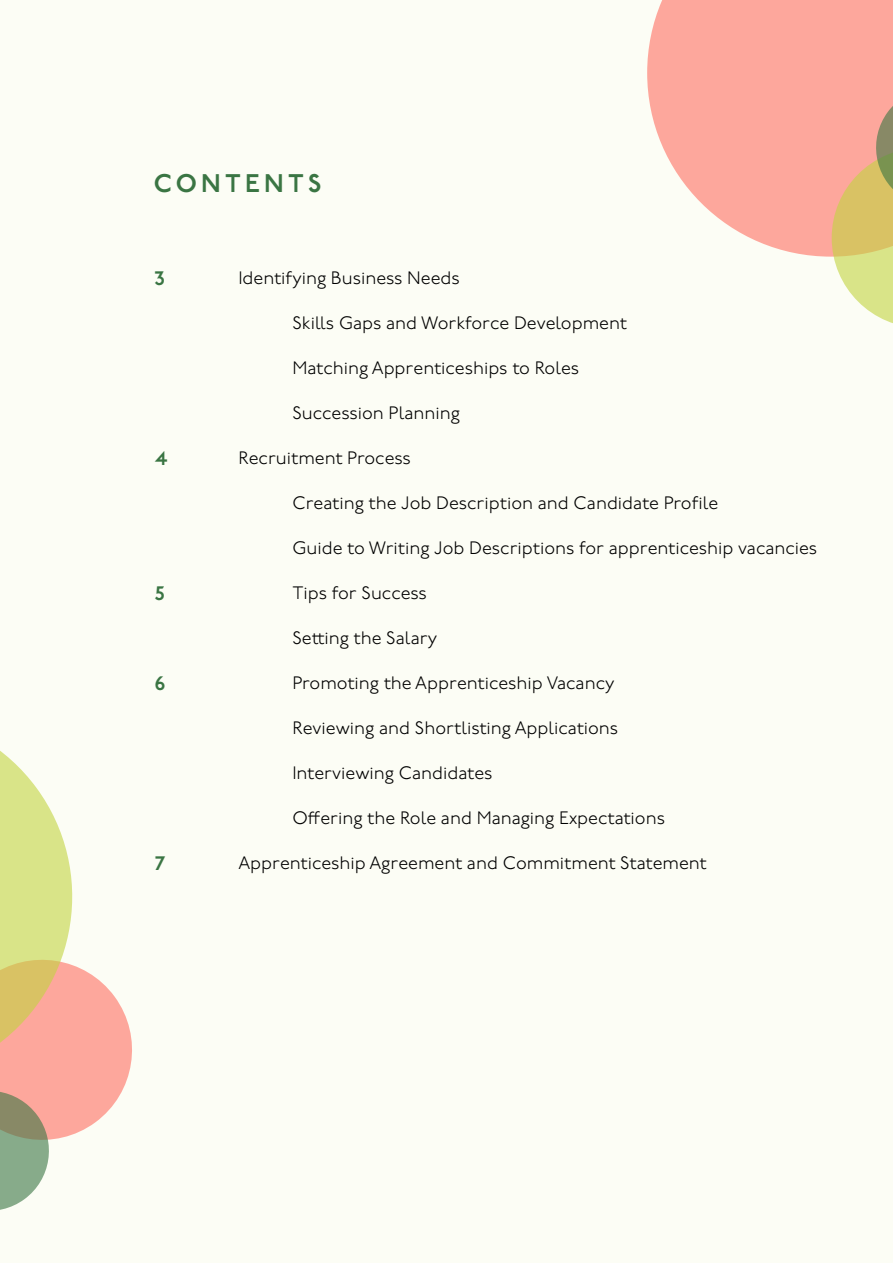
<style>
.page{position:relative;width:893px;height:1263px;background:#fcfdf5}
.page>*{position:absolute;margin:0;border:0;box-sizing:border-box;transform-origin:0 0}
.t1{font:600 25.5px "P22 Underground";letter-spacing:.165em;color:#3a7543}
.t2{font:600 19.5px "P22 Underground";color:#3a7543}
.t3{font:300 18px "P22 Underground";color:#000}
</style>
<div class="page">
<svg style="left:647px;top:0;width:246px;height:257px;background:#fcb3a9"></svg>
<svg style="left:832px;top:80px;width:61px;height:243px;background:#e3c18b"></svg>
<svg style="left:0;top:751px;width:132px;height:459px"></svg>
<h1 class="t1" style="left:154px;top:169px;width:169px">CONTENTS</h1>
<p class="t2" style="left:155px;top:267px;width:12px">3</p>
<p class="t2" style="left:155px;top:447px;width:14px">4</p>
<p class="t2" style="left:155px;top:582px;width:11px">5</p>
<p class="t2" style="left:155px;top:672px;width:12px">6</p>
<p class="t2" style="left:155px;top:852px;width:12px">7</p>
<p class="t3" style="left:238px;top:267px;width:223px">Identifying Business Needs</p>
<p class="t3" style="left:292px;top:312px;width:336px">Skills Gaps and Workforce Development</p>
<p class="t3" style="left:292px;top:357px;width:288px">Matching Apprenticeships to Roles</p>
<p class="t3" style="left:292px;top:402px;width:169px">Succession Planning</p>
<p class="t3" style="left:238px;top:447px;width:174px">Recruitment Process</p>
<p class="t3" style="left:292px;top:492px;width:428px">Creating the Job Description and Candidate Profile</p>
<p class="t3" style="left:292px;top:537px;width:526px">Guide to Writing Job Descriptions for apprenticeship vacancies</p>
<p class="t3" style="left:292px;top:582px;width:136px">Tips for Success</p>
<p class="t3" style="left:292px;top:627px;width:146px">Setting the Salary</p>
<p class="t3" style="left:292px;top:672px;width:324px">Promoting the Apprenticeship Vacancy</p>
<p class="t3" style="left:292px;top:717px;width:327px">Reviewing and Shortlisting Applications</p>
<p class="t3" style="left:292px;top:762px;width:202px">Interviewing Candidates</p>
<p class="t3" style="left:292px;top:807px;width:374px">Offering the Role and Managing Expectations</p>
<p class="t3" style="left:238px;top:852px;width:470px">Apprenticeship Agreement and Commitment Statement</p>
</div>
